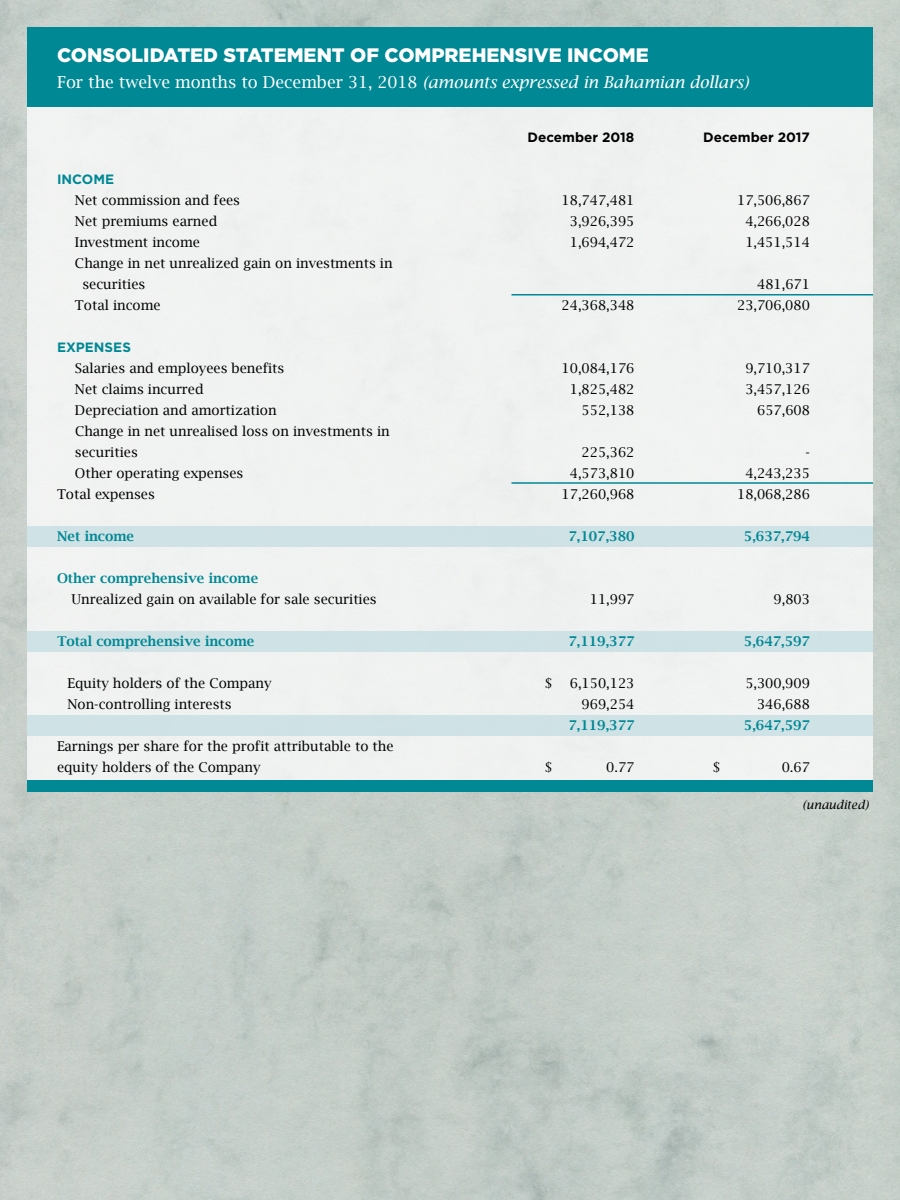
<style>
.page{position:relative;width:900px;height:1200px;background:#fff}
.page>*{position:absolute;margin:0;border:0;box-sizing:border-box;transform-origin:0 0}
.t1{font:900 19.5px "Gotham";color:#fff}
.t2{font:16.5px "Lucida Bright";color:#fff}
.t3{font:13.5px "Lucida Bright";color:#000}
.t4{font:600 13.5px "Lucida Bright";color:#008894}
.t5{font:700 13.5px "Gotham";color:#000}
.t6{font:700 13.5px "Gotham";color:#008894}
.t7{font:italic 12px "Lucida Bright";color:#000}
.s1{font-style:italic}
</style>
<div class="page">
<div style="left:27px;top:54px;width:846px;height:738px;background:#f0f2f1"></div>
<div style="left:27px;top:27px;width:846px;height:79px;background:#008894"></div>
<div style="left:27px;top:780px;width:846px;height:12px;background:#008894"></div>
<div style="left:27px;top:716px;width:846px;height:20px;background:#cfe2e5"></div>
<div style="left:27px;top:631px;width:846px;height:21px;background:#cfe2e5"></div>
<div style="left:27px;top:526px;width:846px;height:21px;background:#cfe2e5"></div>
<hr style="left:512px;top:294px;width:361px;height:2px;background:#008894">
<hr style="left:512px;top:482px;width:361px;height:2px;background:#008894">
<p class="t1" style="left:57px;top:43px;width:593px">CONSOLIDATED STATEMENT OF COMPREHENSIVE INCOME</p>
<p class="t2" style="left:57px;top:72px;width:693px">For the twelve months to December 31, 2018 <span class="s1">(amounts expressed in Bahamian dollars)</span></p>
<p class="t5" style="left:528px;top:129px;width:108px">December 2018</p>
<p class="t5" style="left:703px;top:129px;width:108px">December 2017</p>
<p class="t6" style="left:57px;top:171px;width:59px">INCOME</p>
<p class="t3" style="left:75px;top:193px;width:167px">Net commission and fees</p>
<p class="t3" style="left:562px;top:193px;width:74px">18,747,481</p>
<p class="t3" style="left:737px;top:193px;width:74px">17,506,867</p>
<p class="t3" style="left:75px;top:214px;width:144px">Net premiums earned</p>
<p class="t3" style="left:570px;top:214px;width:66px">3,926,395</p>
<p class="t3" style="left:745px;top:214px;width:66px">4,266,028</p>
<p class="t3" style="left:75px;top:235px;width:126px">Investment income</p>
<p class="t3" style="left:570px;top:235px;width:66px">1,694,472</p>
<p class="t3" style="left:745px;top:235px;width:66px">1,451,514</p>
<p class="t3" style="left:75px;top:256px;width:319px">Change in net unrealized gain on investments in</p>
<p class="t3" style="left:83px;top:277px;width:64px">securities</p>
<p class="t3" style="left:757px;top:277px;width:54px">481,671</p>
<p class="t3" style="left:75px;top:298px;width:87px">Total income</p>
<p class="t3" style="left:562px;top:298px;width:74px">24,368,348</p>
<p class="t3" style="left:737px;top:298px;width:74px">23,706,080</p>
<p class="t6" style="left:57px;top:339px;width:75px">EXPENSES</p>
<p class="t3" style="left:75px;top:361px;width:211px">Salaries and employees benefits</p>
<p class="t3" style="left:562px;top:361px;width:74px">10,084,176</p>
<p class="t3" style="left:745px;top:361px;width:66px">9,710,317</p>
<p class="t3" style="left:75px;top:382px;width:130px">Net claims incurred</p>
<p class="t3" style="left:570px;top:382px;width:66px">1,825,482</p>
<p class="t3" style="left:745px;top:382px;width:66px">3,457,126</p>
<p class="t3" style="left:75px;top:403px;width:203px">Depreciation and amortization</p>
<p class="t3" style="left:582px;top:403px;width:54px">552,138</p>
<p class="t3" style="left:757px;top:403px;width:54px">657,608</p>
<p class="t3" style="left:75px;top:424px;width:316px">Change in net unrealised loss on investments in</p>
<p class="t3" style="left:75px;top:445px;width:64px">securities</p>
<p class="t3" style="left:582px;top:445px;width:54px">225,362</p>
<p class="t3" style="left:806px;top:445px;width:6px">-</p>
<p class="t3" style="left:75px;top:466px;width:170px">Other operating expenses</p>
<p class="t3" style="left:570px;top:466px;width:66px">4,573,810</p>
<p class="t3" style="left:745px;top:466px;width:66px">4,243,235</p>
<p class="t3" style="left:57px;top:487px;width:99px">Total expenses</p>
<p class="t3" style="left:562px;top:487px;width:74px">17,260,968</p>
<p class="t3" style="left:737px;top:487px;width:74px">18,068,286</p>
<p class="t4" style="left:57px;top:529px;width:79px">Net income</p>
<p class="t4" style="left:568px;top:529px;width:68px">7,107,380</p>
<p class="t4" style="left:744px;top:529px;width:68px">5,637,794</p>
<p class="t4" style="left:57px;top:571px;width:203px">Other comprehensive income</p>
<p class="t3" style="left:72px;top:592px;width:307px">Unrealized gain on available for sale securities</p>
<p class="t3" style="left:590px;top:592px;width:46px">11,997</p>
<p class="t3" style="left:774px;top:592px;width:38px">9,803</p>
<p class="t4" style="left:57px;top:634px;width:199px">Total comprehensive income</p>
<p class="t4" style="left:568px;top:634px;width:68px">7,119,377</p>
<p class="t4" style="left:744px;top:634px;width:68px">5,647,597</p>
<p class="t3" style="left:68px;top:676px;width:206px">Equity holders of the Company</p>
<p class="t3" style="left:544px;top:676px;width:10px">$</p>
<p class="t3" style="left:570px;top:676px;width:66px">6,150,123</p>
<p class="t3" style="left:745px;top:676px;width:66px">5,300,909</p>
<p class="t3" style="left:68px;top:697px;width:166px">Non-controlling interests</p>
<p class="t3" style="left:582px;top:697px;width:54px">969,254</p>
<p class="t3" style="left:757px;top:697px;width:54px">346,688</p>
<p class="t4" style="left:568px;top:718px;width:68px">7,119,377</p>
<p class="t4" style="left:744px;top:718px;width:68px">5,647,597</p>
<p class="t3" style="left:57px;top:739px;width:338px">Earnings per share for the profit attributable to the</p>
<p class="t3" style="left:57px;top:760px;width:205px">equity holders of the Company</p>
<p class="t3" style="left:544px;top:760px;width:10px">$</p>
<p class="t3" style="left:606px;top:760px;width:30px">0.77</p>
<p class="t3" style="left:712px;top:760px;width:10px">$</p>
<p class="t3" style="left:782px;top:760px;width:30px">0.67</p>
<p class="t7" style="left:803px;top:798px;width:67px">(unaudited)</p>
</div>
